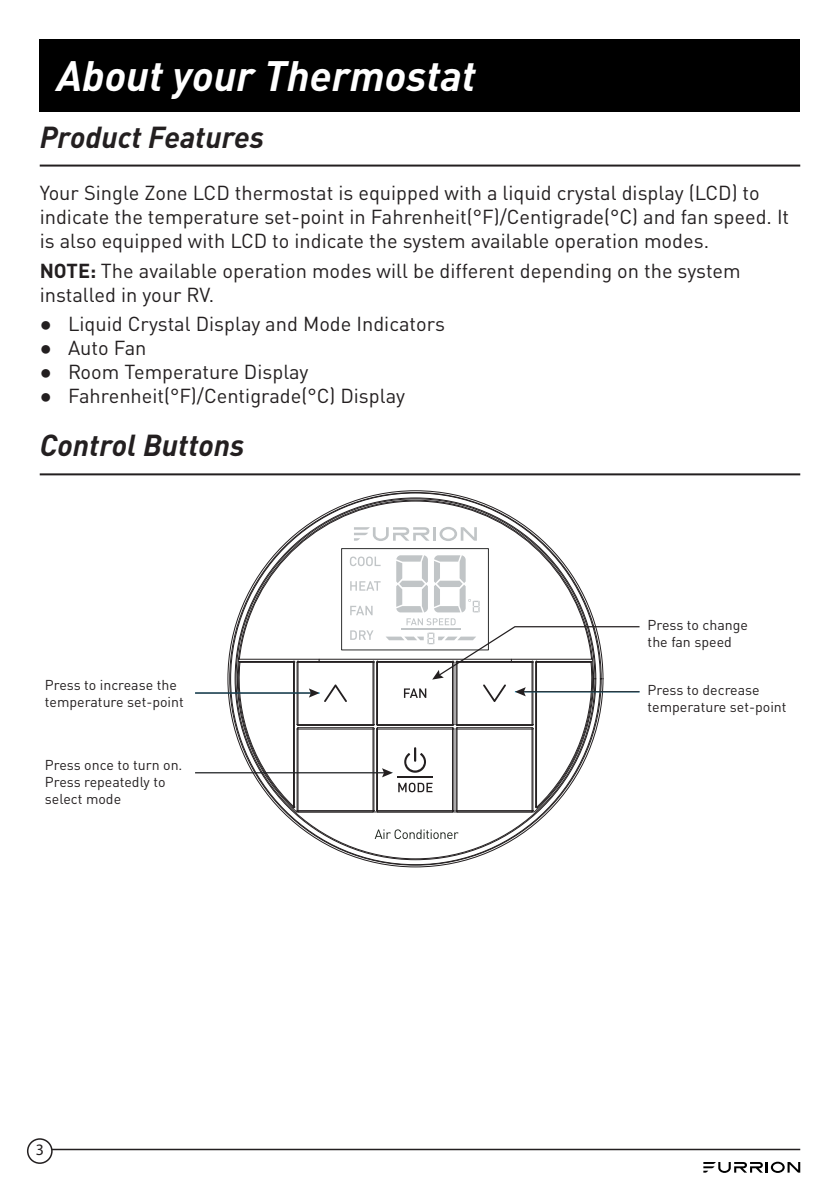
<style>
.page{position:relative;width:840px;height:1191px;background:#fff}
.page>*{position:absolute;margin:0;border:0;box-sizing:border-box;transform-origin:0 0}
.t1{font:italic 700 42px "DIN";color:#fff}
.t2{font:italic 700 30px "DIN";color:#231f20}
.t3{font:20px/24px "DIN Pro";color:#231f20}
.t4{font:16px "Myriad Pro";color:#231f20}
.t5{font:14.2px/17px "DIN Pro";color:#231f20}
.s1{font-weight:700}
.s2{font-family:"Arial"}
</style>
<div class="page">
<hr style="left:40px;top:1148px;width:759px;height:2px;background:#231f20">
<svg style="left:703px;top:1161px;width:96px;height:11px"></svg>
<div style="left:28px;top:1139px;width:24px;height:24px;background:#fff;border-radius:50%"></div>
<div style="left:27px;top:1138px;width:26px;height:25px;border:2px solid #231f20;border-radius:50%"></div>
<div style="left:40px;top:40px;width:759px;height:72px;background:#000"></div>
<hr style="left:40px;top:165px;width:759px;height:2px;background:#231f20">
<hr style="left:40px;top:473px;width:759px;height:2px;background:#231f20">
<svg style="left:222px;top:614px;width:87px;height:198px"></svg>
<svg style="left:239px;top:500px;width:319px;height:160px"></svg>
<svg style="left:233px;top:658px;width:65px;height:154px"></svg>
<div style="left:341px;top:548px;width:147px;height:102px;border:1px solid #2e2f2f"></div>
<svg style="left:374px;top:829px;width:84px;height:10px"></svg>
<svg style="left:354px;top:527px;width:122px;height:14px"></svg>
<hr style="left:195px;top:692px;width:117px;height:1px;background:#231f20">
<hr style="left:195px;top:772px;width:190px;height:1px;background:#231f20">
<svg style="left:309px;top:555px;width:331px;height:257px"></svg>
<h1 class="t1" style="left:57px;top:48px;width:420px">About your Thermostat</h1>
<h2 class="t2" style="left:40px;top:117px;width:226px">Product Features</h2>
<p class="t3" style="left:40px;top:179px;width:750px">Your Single Zone LCD thermostat is equipped with a liquid crystal display (LCD) to indicate the temperature set-point in Fahrenheit(°F)/Centigrade(°C) and fan speed. It is also equipped with LCD to indicate the system available operation modes.</p>
<p class="t3" style="left:40px;top:257px;width:702px"><span class="s1">NOTE:</span> The available operation modes will be different depending on the system installed in your RV.</p>
<p class="t3" style="left:40px;top:311px;width:406px"><span class="s2">●</span> Liquid Crystal Display and Mode Indicators</p>
<p class="t3" style="left:40px;top:335px;width:108px"><span class="s2">●</span> Auto Fan</p>
<p class="t3" style="left:40px;top:359px;width:270px"><span class="s2">●</span> Room Temperature Display</p>
<p class="t3" style="left:40px;top:383px;width:366px"><span class="s2">●</span> Fahrenheit(°F)/Centigrade(°C) Display</p>
<h2 class="t2" style="left:40px;top:426px;width:206px">Control Buttons</h2>
<p class="t5" style="left:647px;top:616px;width:102px">Press to change the fan speed</p>
<p class="t5" style="left:45px;top:676px;width:140px">Press to increase the temperature set-point</p>
<p class="t5" style="left:647px;top:681px;width:140px">Press to decrease temperature set-point</p>
<p class="t5" style="left:45px;top:755px;width:139px">Press once to turn on.<br>Press repeatedly to select mode</p>
<p class="t4" style="left:36px;top:1141px;width:10px">3</p>
</div>
